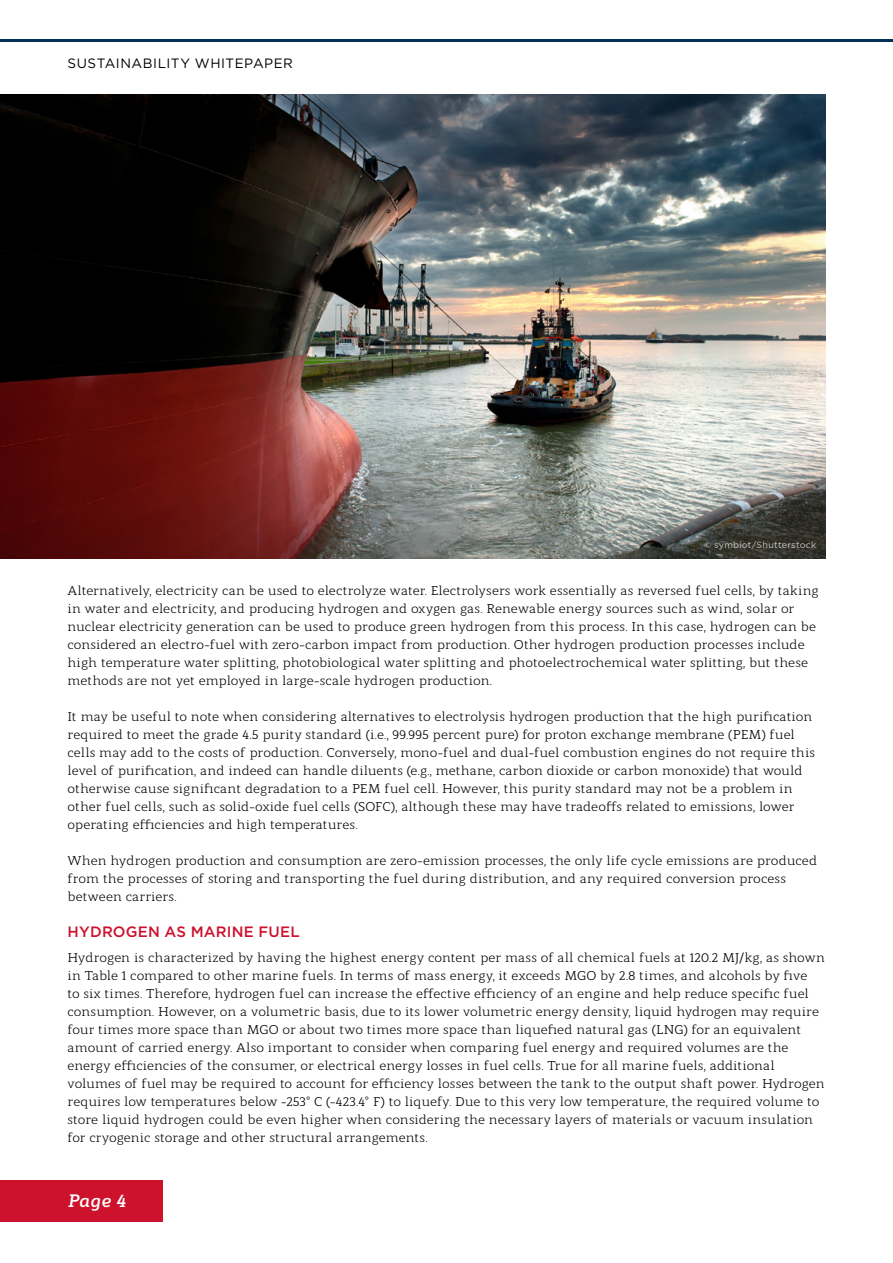
<style>
.page{position:relative;width:893px;height:1263px;background:#fff}
.page>*{position:absolute;margin:0;border:0;box-sizing:border-box;transform-origin:0 0}
.t1{font:italic 700 18px "Modum";color:#fff}
.t2{font:500 15px "Gotham";letter-spacing:.015em;color:#cd122d}
.t3{font:13.5px "Gotham";letter-spacing:.04em;color:#000}
.t4{font:12.75px/18px "Modum";color:#000}
.t5{font:9px "Gotham";letter-spacing:.025em;color:#fff}
</style>
<div class="page">
<img style="left:0;top:95px;width:825px;height:463px">
<hr style="left:0;top:39px;width:893px;height:3px;background:#003057">
<div style="left:0;top:1180px;width:163px;height:41px;background:#cd122d"></div>
<p class="t3" style="left:68px;top:54px;width:227px">SUSTAINABILITY WHITEPAPER</p>
<p class="t5" style="left:704px;top:539px;width:114px">© symbiot/Shutterstock</p>
<p class="t4" style="left:68px;top:580px;width:753px">Alternatively, electricity can be used to electrolyze water. Electrolysers work essentially as reversed fuel cells, by taking in water and electricity, and producing hydrogen and oxygen gas. Renewable energy sources such as wind, solar or nuclear electricity generation can be used to produce green hydrogen from this process. In this case, hydrogen can be considered an electro-fuel with zero-carbon impact from production. Other hydrogen production processes include high temperature water splitting, photobiological water splitting and photoelectrochemical water splitting, but these methods are not yet employed in large-scale hydrogen production.</p>
<p class="t4" style="left:68px;top:706px;width:749px">It may be useful to note when considering alternatives to electrolysis hydrogen production that the high purification required to meet the grade 4.5 purity standard (i.e., 99.995 percent pure) for proton exchange membrane (PEM) fuel cells may add to the costs of production. Conversely, mono-fuel and dual-fuel combustion engines do not require this level of purification, and indeed can handle diluents (e.g., methane, carbon dioxide or carbon monoxide) that would otherwise cause significant degradation to a PEM fuel cell. However, this purity standard may not be a problem in other fuel cells, such as solid-oxide fuel cells (SOFC), although these may have tradeoffs related to emissions, lower operating efficiencies and high temperatures.</p>
<p class="t4" style="left:68px;top:850px;width:751px">When hydrogen production and consumption are zero-emission processes, the only life cycle emissions are produced from the processes of storing and transporting the fuel during distribution, and any required conversion process between carriers.</p>
<p class="t2" style="left:68px;top:922px;width:234px">HYDROGEN AS MARINE FUEL</p>
<p class="t4" style="left:68px;top:947px;width:759px">Hydrogen is characterized by having the highest energy content per mass of all chemical fuels at 120.2 MJ/kg, as shown in Table 1 compared to other marine fuels. In terms of mass energy, it exceeds MGO by 2.8 times, and alcohols by five<br>to six times. Therefore, hydrogen fuel can increase the effective efficiency of an engine and help reduce specific fuel consumption. However, on a volumetric basis, due to its lower volumetric energy density, liquid hydrogen may require four times more space than MGO or about two times more space than liquefied natural gas (LNG) for an equivalent amount of carried energy. Also important to consider when comparing fuel energy and required volumes are the energy efficiencies of the consumer, or electrical energy losses in fuel cells. True for all marine fuels, additional volumes of fuel may be required to account for efficiency losses between the tank to the output shaft power. Hydrogen requires low temperatures below -253° C (-423.4° F) to liquefy. Due to this very low temperature, the required volume to store liquid hydrogen could be even higher when considering the necessary layers of materials or vacuum insulation for cryogenic storage and other structural arrangements.</p>
<h1 class="t1" style="left:68px;top:1187px;width:60px">Page 4</h1>
</div>
